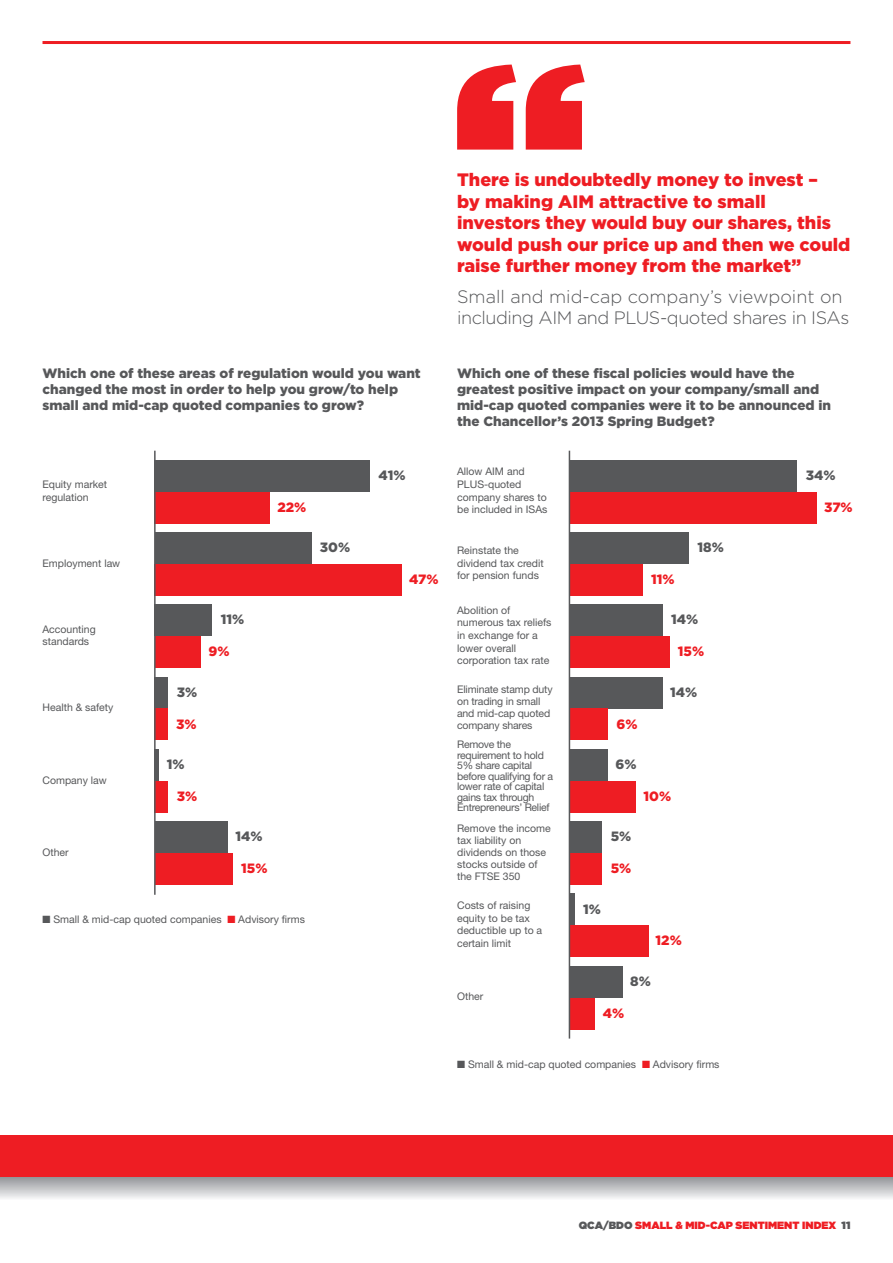
<style>
.page{position:relative;width:893px;height:1263px;background:#fff}
.page>*{position:absolute;margin:0;border:0;box-sizing:border-box;transform-origin:0 0}
.t1{font:900 18px/21.6px "Gotham";color:#ee1d23}
.t2{font:300 18px/21.6px "Gotham";letter-spacing:-.025em;color:#57585a}
.t3{font:900 13.5px/16.2px "Gotham";color:#57585a}
.t4{font:900 13.5px "Gotham";color:#ee1d23}
.t5{font:10.5px/12.6px "Helvetica Neue";color:#57585a}
.t6{font:10.5px/10.5px "Helvetica Neue";letter-spacing:-.025em;color:#57585a}
.t7{font:900 10.5px "Gotham";color:#ee1d23}
.s1{color:#ee1d23}
.s2{color:#57585a}
</style>
<div class="page">
<hr style="left:43px;top:41px;width:807px;height:3px;background:#ee1d23">
<div style="left:0;top:1135px;width:893px;height:43px;background:#ee1d23"></div>
<svg style="left:457px;top:65px;width:128px;height:85px"></svg>
<div style="left:155px;top:460px;width:215px;height:32px;background:#57585a"></div>
<div style="left:155px;top:492px;width:115px;height:31px;background:#ee1d23"></div>
<div style="left:155px;top:532px;width:156px;height:32px;background:#57585a"></div>
<div style="left:155px;top:564px;width:247px;height:32px;background:#ee1d23"></div>
<div style="left:155px;top:604px;width:57px;height:32px;background:#57585a"></div>
<div style="left:155px;top:636px;width:45px;height:32px;background:#ee1d23"></div>
<div style="left:155px;top:677px;width:13px;height:31px;background:#57585a"></div>
<div style="left:155px;top:708px;width:13px;height:32px;background:#ee1d23"></div>
<hr style="left:155px;top:749px;width:4px;height:32px;background:#57585a">
<div style="left:155px;top:781px;width:13px;height:32px;background:#ee1d23"></div>
<div style="left:155px;top:821px;width:72px;height:32px;background:#57585a"></div>
<div style="left:155px;top:853px;width:78px;height:32px;background:#ee1d23"></div>
<hr style="left:154px;top:451px;width:2px;height:444px;background:#57585a">
<div style="left:569px;top:460px;width:228px;height:32px;background:#57585a"></div>
<div style="left:569px;top:492px;width:248px;height:31px;background:#ee1d23"></div>
<div style="left:569px;top:532px;width:120px;height:32px;background:#57585a"></div>
<div style="left:569px;top:564px;width:74px;height:32px;background:#ee1d23"></div>
<div style="left:569px;top:604px;width:93px;height:32px;background:#57585a"></div>
<div style="left:569px;top:636px;width:101px;height:32px;background:#ee1d23"></div>
<div style="left:569px;top:677px;width:93px;height:31px;background:#57585a"></div>
<div style="left:569px;top:708px;width:39px;height:32px;background:#ee1d23"></div>
<div style="left:569px;top:749px;width:39px;height:32px;background:#57585a"></div>
<div style="left:569px;top:781px;width:67px;height:32px;background:#ee1d23"></div>
<div style="left:569px;top:821px;width:33px;height:32px;background:#57585a"></div>
<div style="left:569px;top:853px;width:33px;height:32px;background:#ee1d23"></div>
<div style="left:569px;top:893px;width:6px;height:32px;background:#57585a"></div>
<div style="left:569px;top:925px;width:79px;height:32px;background:#ee1d23"></div>
<div style="left:569px;top:966px;width:53px;height:32px;background:#57585a"></div>
<div style="left:569px;top:998px;width:26px;height:31px;background:#ee1d23"></div>
<hr style="left:569px;top:451px;width:1px;height:587px;background:#57585a">
<p class="t3" style="left:43px;top:366px;width:380px">which one of these areas of regulation would you want changed the most in order to help you grow/to help small and mid-cap quoted companies to grow?</p>
<p class="t5" style="left:43px;top:479px;width:66px">Equity market regulation</p>
<p class="t5" style="left:43px;top:558px;width:79px">Employment law</p>
<p class="t4" style="left:277px;top:502px;width:30px">22%</p>
<p class="t3" style="left:320px;top:540px;width:32px">30%</p>
<p class="t5" style="left:43px;top:624px;width:55px">Accounting standards</p>
<p class="t5" style="left:43px;top:702px;width:72px">Health &amp; safety</p>
<p class="t5" style="left:43px;top:774px;width:66px">Company law</p>
<p class="t5" style="left:43px;top:847px;width:28px">Other</p>
<p class="t3" style="left:177px;top:685px;width:22px">3%</p>
<p class="t4" style="left:176px;top:719px;width:22px">3%</p>
<p class="t3" style="left:167px;top:757px;width:19px">1%</p>
<p class="t4" style="left:177px;top:791px;width:22px">3%</p>
<p class="t3" style="left:221px;top:613px;width:25px">11%</p>
<p class="t4" style="left:209px;top:647px;width:23px">9%</p>
<p class="t3" style="left:235px;top:829px;width:29px">14%</p>
<p class="t4" style="left:241px;top:864px;width:28px">15%</p>
<p class="t5" style="left:43px;top:914px;width:264px">■ Small &amp; mid-cap quoted companies <span class="s1">■</span> Advisory firms</p>
<p class="t3" style="left:379px;top:468px;width:28px">41%</p>
<p class="t4" style="left:409px;top:574px;width:31px">47%</p>
<h1 class="t1" style="left:457px;top:170px;width:395px">there is undoubtedly money to invest –<br>by making aim attractive to small investors they would buy our shares, this would push our price up and then we could raise further money from the market”</h1>
<h1 class="t2" style="left:457px;top:287px;width:394px">Small and mid-cap company’s viewpoint on including AIM and PLUS-quoted shares in ISAs</h1>
<p class="t3" style="left:457px;top:366px;width:375px">which one of these fiscal policies would have the greatest positive impact on your company/small and mid-cap quoted companies were it to be announced in the chancellor’s 2013 spring budget?</p>
<p class="t5" style="left:457px;top:466px;width:92px">Allow AIM and<br>PLUS-quoted company shares to be included in ISAs</p>
<p class="t5" style="left:457px;top:545px;width:88px">Reinstate the dividend tax credit for pension funds</p>
<p class="t5" style="left:457px;top:605px;width:96px">Abolition of numerous tax reliefs in exchange for a lower overall corporation tax rate</p>
<p class="t5" style="left:457px;top:684px;width:97px;line-height:12px">Eliminate stamp duty on trading in small and mid-cap quoted company shares</p>
<p class="t6" style="left:457px;top:740px;width:98px">Remove the requirement to hold<br>5% share capital before qualifying for a lower rate of capital gains tax through<br>Entrepreneurs’ Relief</p>
<p class="t5" style="left:457px;top:823px;width:95px;line-height:12px">Remove the income tax liability on dividends on those stocks outside of the FTSE 350</p>
<p class="t5" style="left:457px;top:900px;width:87px">Costs of raising equity to be tax deductible up to a certain limit</p>
<p class="t5" style="left:457px;top:991px;width:28px">Other</p>
<p class="t4" style="left:651px;top:574px;width:25px">11%</p>
<p class="t3" style="left:697px;top:540px;width:28px">18%</p>
<p class="t3" style="left:671px;top:613px;width:29px">14%</p>
<p class="t4" style="left:678px;top:647px;width:28px">15%</p>
<p class="t4" style="left:616px;top:719px;width:23px">6%</p>
<p class="t3" style="left:615px;top:757px;width:23px">6%</p>
<p class="t3" style="left:670px;top:685px;width:29px">14%</p>
<p class="t3" style="left:611px;top:829px;width:22px">5%</p>
<p class="t4" style="left:611px;top:864px;width:22px">5%</p>
<p class="t3" style="left:583px;top:902px;width:19px">1%</p>
<p class="t4" style="left:643px;top:791px;width:29px">10%</p>
<p class="t4" style="left:656px;top:936px;width:28px">12%</p>
<p class="t3" style="left:630px;top:974px;width:22px">8%</p>
<p class="t4" style="left:603px;top:1008px;width:23px">4%</p>
<p class="t5" style="left:457px;top:1059px;width:264px">■ Small &amp; mid-cap quoted companies <span class="s1">■</span> Advisory firms</p>
<p class="t3" style="left:806px;top:468px;width:31px">34%</p>
<p class="t4" style="left:824px;top:502px;width:30px">37%</p>
<p class="t7" style="left:579px;top:1221px;width:273px"><span class="s2">QCA/BDO</span> SMALL &amp; MID-CAP SENTIMENT INDEX <span class="s2">11</span></p>
</div>
